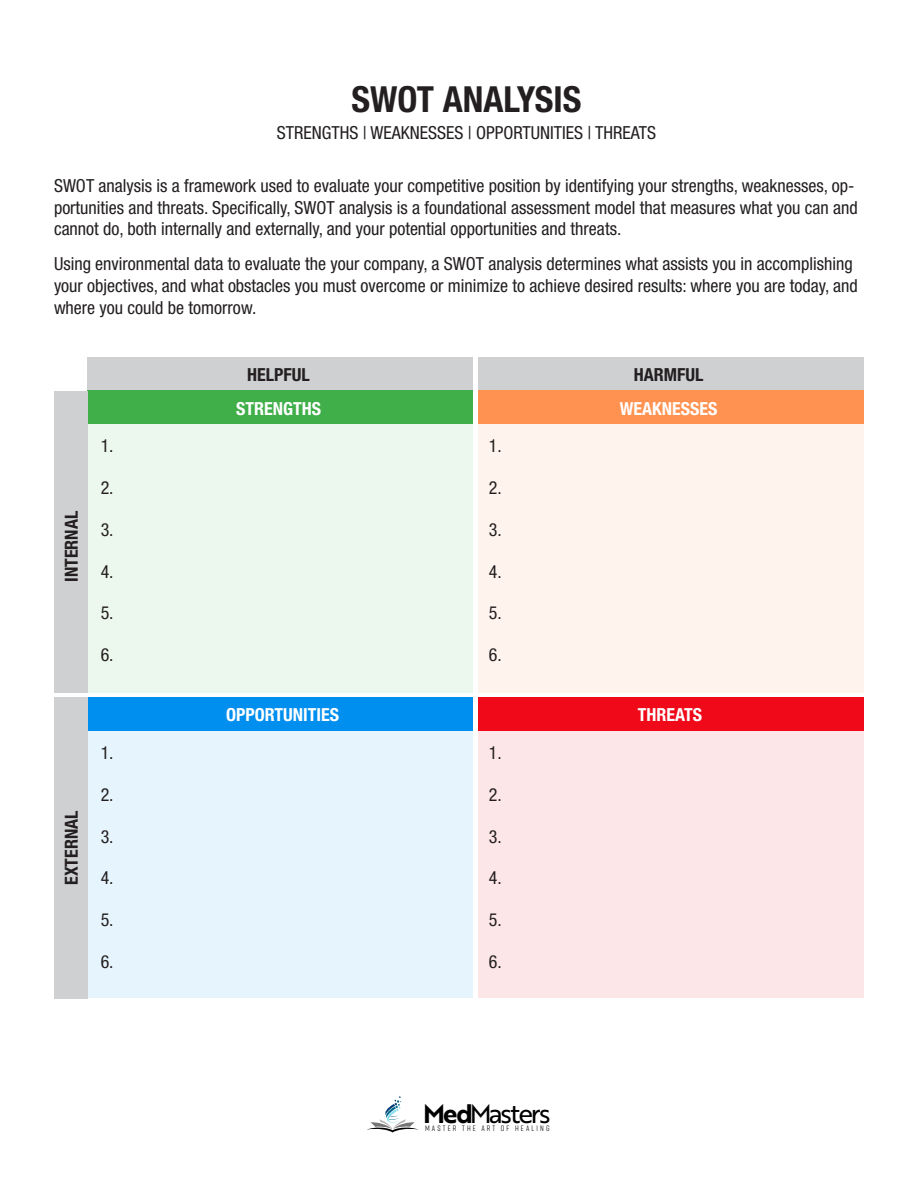
<style>
.page{position:relative;width:918px;height:1188px;background:#fff}
.page>*{position:absolute;margin:0;border:0;box-sizing:border-box;transform-origin:0 0}
.t1{font:700 condensed 36px "Helvetica Neue LT Std";color:#231f20}
.t2{font:26.1px "Brother 1816 Regular";letter-spacing:-.08em;color:#000}
.Main_Text{font:condensed 18px/21.6px "Helvetica Neue LT Std";color:#231f20}
.t3{font:700 condensed 18px "Helvetica Neue LT Std";color:#fff}
.t4{font:700 condensed 18px "Helvetica Neue LT Std";color:#231f20}
.t5{font:7.95px "Rift Soft";letter-spacing:.275em;color:#000}
.s1{font-family:"Brother 1816 Bold"}
</style>
<div class="page">
<div style="left:87px;top:358px;width:386px;height:33px;background:#cfd0d2"></div>
<div style="left:87px;top:391px;width:386px;height:33px;background:#40ae49"></div>
<div style="left:87px;top:424px;width:386px;height:268px;background:#ecf7ed"></div>
<div style="left:87px;top:697px;width:386px;height:33px;background:#008fef"></div>
<div style="left:87px;top:730px;width:386px;height:267px;background:#e6f4fd"></div>
<div style="left:54px;top:697px;width:33px;height:302px;background:#cfd0d2"></div>
<div style="left:479px;top:358px;width:385px;height:33px;background:#cfd0d2"></div>
<div style="left:479px;top:391px;width:385px;height:33px;background:#ff9250"></div>
<div style="left:479px;top:424px;width:385px;height:268px;background:#fff4ed"></div>
<div style="left:479px;top:697px;width:385px;height:33px;background:#f00918"></div>
<div style="left:479px;top:730px;width:385px;height:267px;background:#fde6e8"></div>
<div style="left:54px;top:391px;width:33px;height:302px;background:#cfd0d2"></div>
<svg style="left:367px;top:1096px;width:51px;height:36px"></svg>
<p class="t1" style="left:352px;top:78px;width:231px">SWOT ANALYSIS</p>
<p class="Main_Text" style="left:277px;top:121px;width:381px">STRENGTHS | WEAKNESSES | OPPORTUNITIES | THREATS</p>
<p class="Main_Text" style="left:54px;top:175px;width:805px">SWOT analysis is a framework used to evaluate your competitive position by identifying your strengths, weaknesses, op&shy;portunities and threats. Specifically, SWOT analysis is a foundational assessment model that measures what you can and cannot do, both internally and externally, and your potential opportunities and threats.</p>
<p class="Main_Text" style="left:54px;top:253px;width:805px">Using environmental data to evaluate the your company, a SWOT analysis determines what assists you in accomplishing your objectives, and what obstacles you must overcome or minimize to achieve desired results: where you are today, and where you could be tomorrow.</p>
<p class="t4" style="left:61px;top:582px;width:72px;rotate:-90deg">INTERNAL</p>
<p class="Main_Text" style="left:101px;top:435px;width:14px">1.</p>
<p class="Main_Text" style="left:101px;top:477px;width:14px">2.</p>
<p class="Main_Text" style="left:101px;top:518px;width:14px">3.</p>
<p class="Main_Text" style="left:101px;top:560px;width:14px">4.</p>
<p class="Main_Text" style="left:101px;top:602px;width:14px">5.</p>
<p class="Main_Text" style="left:101px;top:644px;width:14px">6.</p>
<p class="t4" style="left:61px;top:885px;width:76px;rotate:-90deg">EXTERNAL</p>
<p class="Main_Text" style="left:101px;top:742px;width:14px">1.</p>
<p class="Main_Text" style="left:101px;top:783px;width:14px">2.</p>
<p class="Main_Text" style="left:101px;top:825px;width:14px">3.</p>
<p class="Main_Text" style="left:101px;top:867px;width:14px">4.</p>
<p class="Main_Text" style="left:101px;top:909px;width:14px">5.</p>
<p class="Main_Text" style="left:101px;top:951px;width:14px">6.</p>
<p class="t4" style="left:247px;top:364px;width:64px">HELPFUL</p>
<p class="t3" style="left:236px;top:397px;width:86px">STRENGTHS</p>
<p class="t3" style="left:226px;top:704px;width:114px">OPPORTUNITIES</p>
<p class="Main_Text" style="left:489px;top:435px;width:14px">1.</p>
<p class="Main_Text" style="left:489px;top:477px;width:14px">2.</p>
<p class="Main_Text" style="left:489px;top:518px;width:14px">3.</p>
<p class="Main_Text" style="left:489px;top:560px;width:14px">4.</p>
<p class="Main_Text" style="left:489px;top:602px;width:14px">5.</p>
<p class="Main_Text" style="left:489px;top:644px;width:14px">6.</p>
<p class="Main_Text" style="left:489px;top:742px;width:14px">1.</p>
<p class="Main_Text" style="left:489px;top:783px;width:14px">2.</p>
<p class="Main_Text" style="left:489px;top:825px;width:14px">3.</p>
<p class="Main_Text" style="left:489px;top:867px;width:14px">4.</p>
<p class="Main_Text" style="left:489px;top:909px;width:14px">5.</p>
<p class="Main_Text" style="left:489px;top:951px;width:14px">6.</p>
<p class="t2" style="left:423px;top:1094px;width:129px"><span class="s1">Med</span>Masters</p>
<p class="t5" style="left:425px;top:1123px;width:126px">MASTER THE ART OF HEALING</p>
<p class="t4" style="left:634px;top:364px;width:71px">HARMFUL</p>
<p class="t3" style="left:620px;top:397px;width:99px">WEAKNESSES</p>
<p class="t3" style="left:638px;top:704px;width:66px">THREATS</p>
</div>
